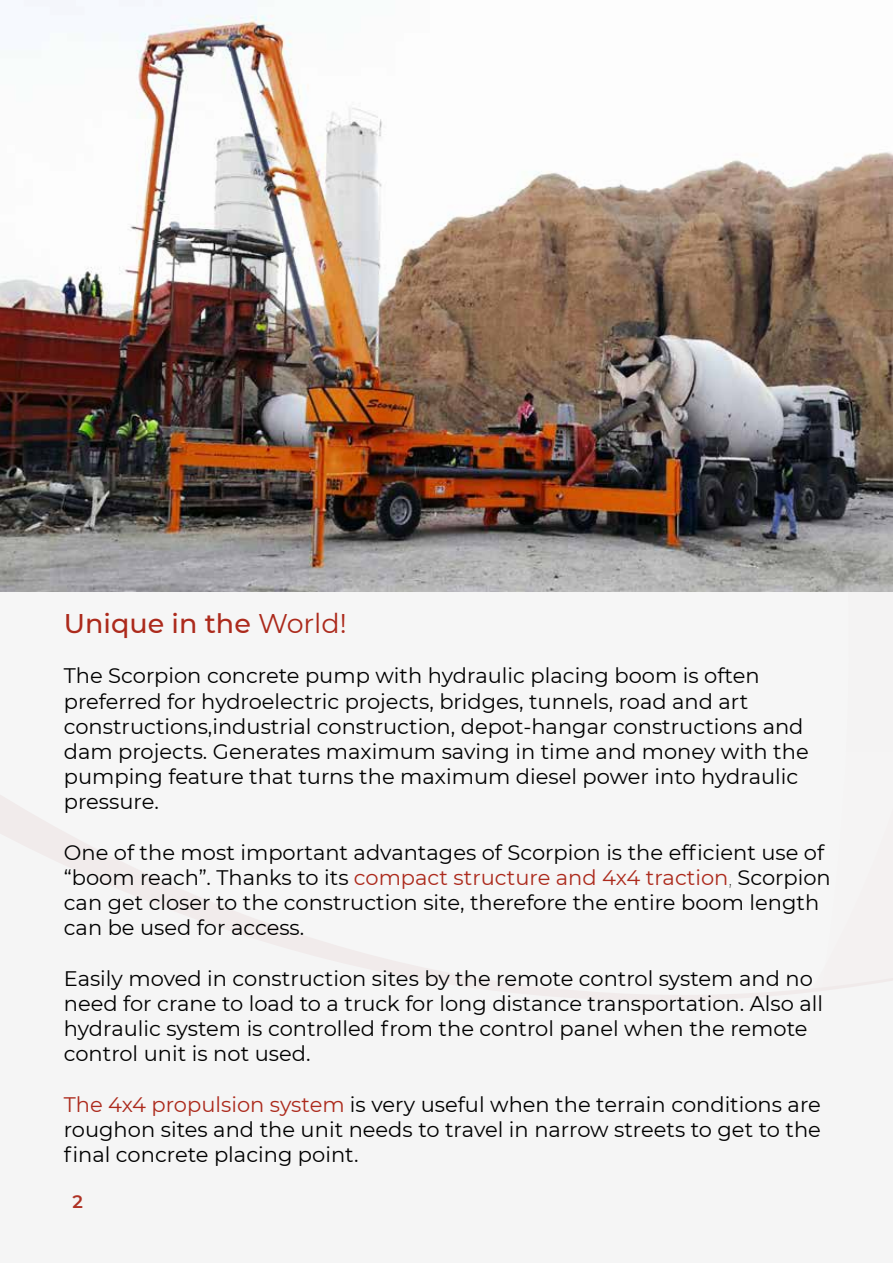
<style>
.page{position:relative;width:893px;height:1263px;background:#f6f6f6}
.page>*{position:absolute;margin:0;border:0;box-sizing:border-box;transform-origin:0 0}
.t1{font:500 27px "Montserrat";color:#ac2a1c}
.t2{font:21px/25.2px "Montserrat";color:#000}
.t3{font:600 18px "Montserrat";color:#ac2a1c}
.s1{font-weight:400}
.s2{color:#ac2a1c}
.s3{font-weight:100}
</style>
<div class="page">
<svg style="left:0;top:824px;width:893px;height:177px"></svg>
<img style="left:0;top:16px;width:893px;height:575px">
<p class="t1" style="left:64px;top:604px;width:285px">Unique in the <span class="s1">World!</span></p>
<p class="t2" style="left:64px;top:662px;width:746px">The Scorpion concrete pump with hydraulic placing boom is often preferred for hydroelectric projects, bridges, tunnels, road and art constructions,industrial construction, depot-hangar constructions and dam projects. Generates maximum saving in time and money with the pumping feature that turns the maximum diesel power into hydraulic pressure.</p>
<p class="t2" style="left:64px;top:839px;width:768px">One of the most important advantages of Scorpion is the efficient use of “boom reach”. Thanks to its <span class="s2">compact structure and 4x4 traction</span><span class="s3">,</span> Scorpion can get closer to the construction site, therefore the entire boom length can be used for access.</p>
<p class="t2" style="left:64px;top:965px;width:761px">Easily moved in construction sites by the remote control system and no need for crane to load to a truck for long distance transportation. Also all hydraulic system is controlled from the control panel when the remote control unit is not used.</p>
<p class="t2" style="left:64px;top:1091px;width:759px;text-align:justify"><span class="s2">The 4x4 propulsion system</span> is very useful when the terrain conditions are roughon sites and the unit needs to travel in narrow streets to get to the final concrete placing point.</p>
<p class="t3" style="left:72px;top:1189px;width:12px">2</p>
</div>
